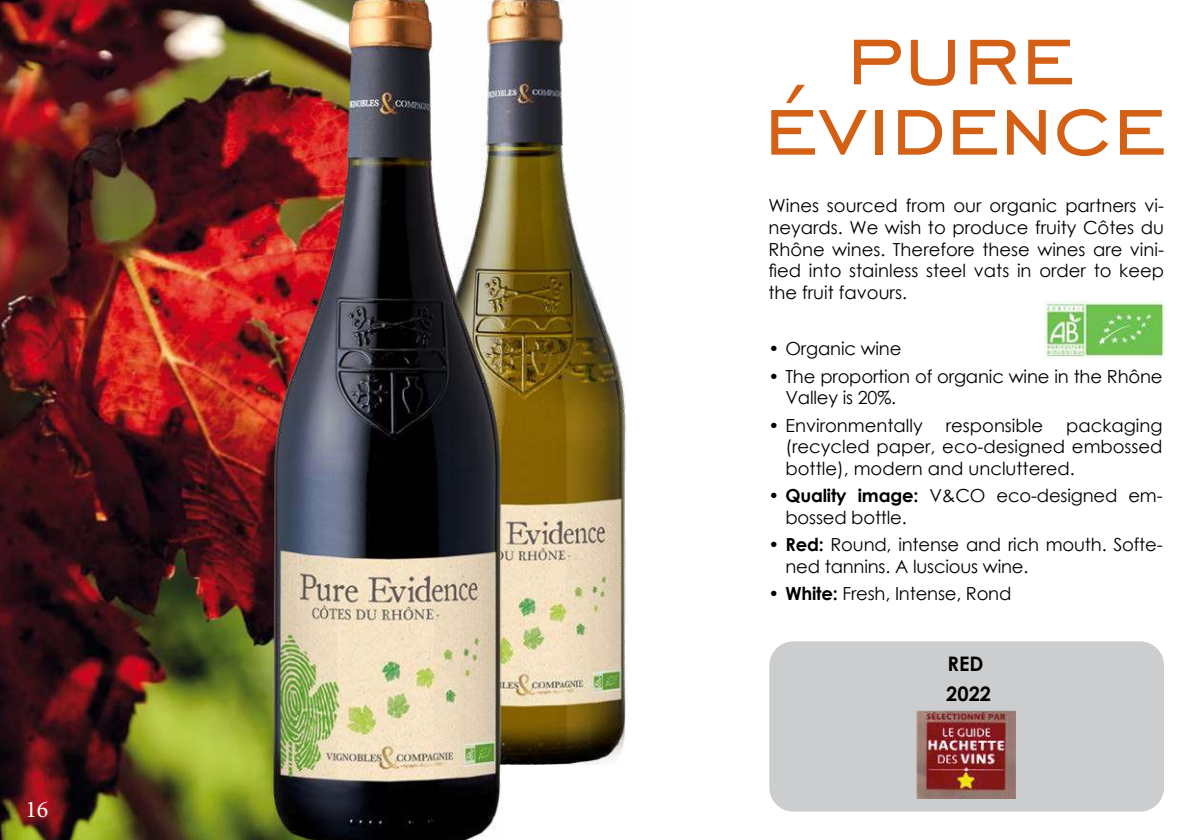
<style>
.page{position:relative;width:1191px;height:840px;background:#fff}
.page>*{position:absolute;margin:0;border:0;box-sizing:border-box;transform-origin:0 0}
.t1{font:24px "Minion Pro";color:#fff}
.t2{font:700 20px "Century Gothic";color:#000}
.t3{font:18px/21.6px "Century Gothic";letter-spacing:-.01em;color:#000}
.s1{font-weight:700}
</style>
<div class="page">
<div style="left:769px;top:641px;width:395px;height:170px;background:#cbcdce;border-radius:24px"></div>
<img style="left:0;top:0;width:274px;height:839px">
<img style="left:503px;top:0;width:123px;height:764px">
<img style="left:274px;top:0;width:229px;height:839px">
<svg style="left:771px;top:40px;width:337px;height:116px"></svg>
<svg style="left:1120px;top:110px;width:43px;height:45px"></svg>
<img style="left:1044px;top:300px;width:120px;height:58px">
<img style="left:916px;top:710px;width:99px;height:88px">
<h1 class="t1" style="left:25px;top:792px;width:25px">16</h1>
<p class="t3" style="left:768px;top:195px;width:397px;text-align:justify">Wines sourced from our organic partners vi&shy;neyards. We wish to produce fruity Côtes du Rhône wines. Therefore these wines are vini&shy;fied into stainless steel vats in order to keep the fruit favours.</p>
<p class="t3" style="left:768px;top:337px;width:134px">• Organic wine</p>
<p class="t3" style="left:785px;top:365px;width:379px;text-indent:-17px">• The proportion of organic wine in the Rhône<br>Valley is 20%.</p>
<p class="t3" style="left:768px;top:414px;width:156px">• Environmentally</p>
<p class="t3" style="left:945px;top:414px;width:99px">responsible</p>
<p class="t3" style="left:785px;top:414px;width:379px;text-align:justify;text-indent:281px">packaging (recycled paper, eco-designed embossed bottle), modern and uncluttered.</p>
<p class="t3" style="left:785px;top:484px;width:379px;text-indent:-17px"><span class="s1">• Quality image:</span> V&amp;CO eco-designed em&shy;bossed bottle.</p>
<p class="t3" style="left:785px;top:533px;width:379px;text-indent:-17px"><span class="s1">• Red:</span> Round, intense and rich mouth. Softe&shy;ned tannins. A luscious wine.</p>
<p class="t3" style="left:768px;top:582px;width:244px"><span class="s1">• White:</span> Fresh, Intense, Rond</p>
<p class="t2" style="left:947px;top:648px;width:37px">RED</p>
<p class="t2" style="left:946px;top:678px;width:46px">2022</p>
</div>
